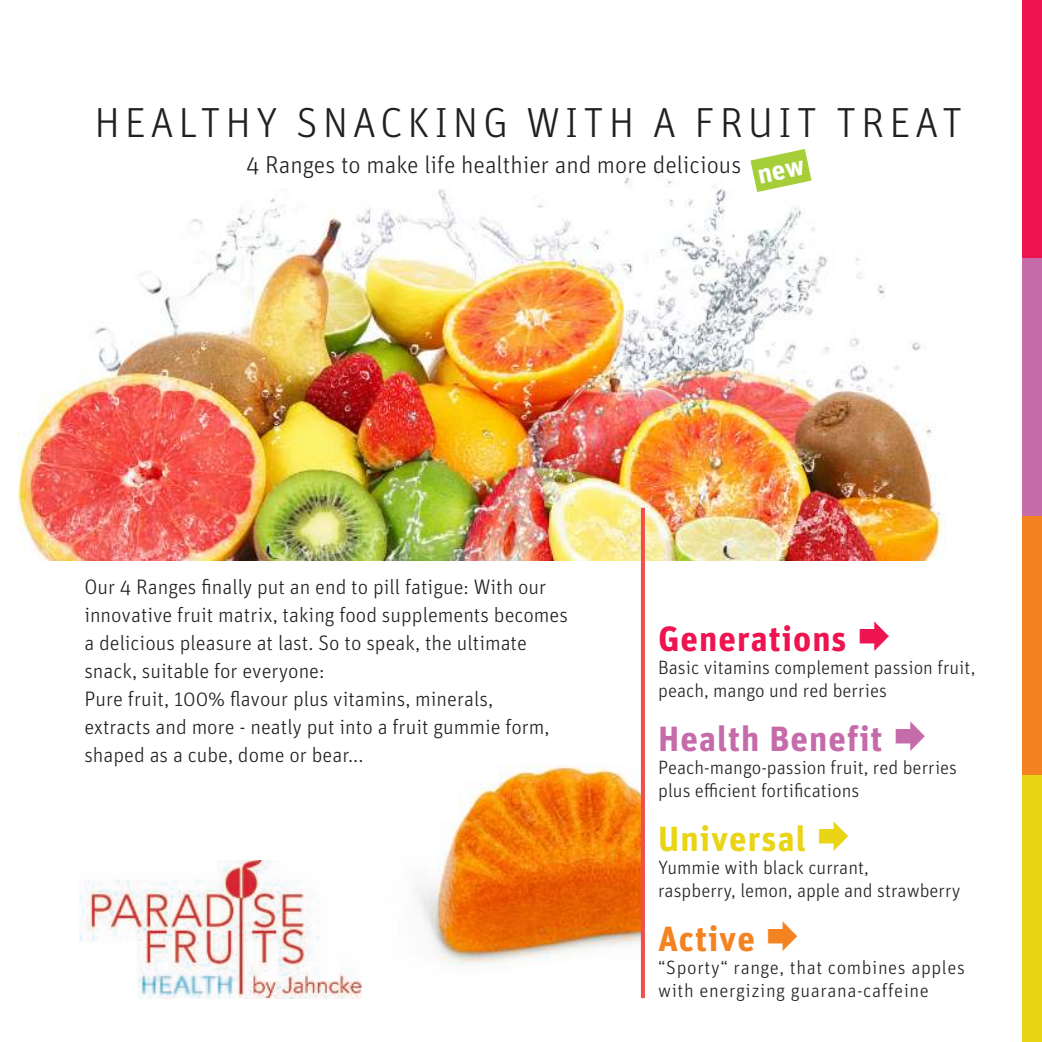
<style>
.page{position:relative;width:1042px;height:1042px;background:#fff}
.page>*{position:absolute;margin:0;border:0;box-sizing:border-box;transform-origin:0 0}
.t1{font:300 42px "Unit OT";letter-spacing:.11em;color:#231f20}
.t2{font:700 35px "Unit OT";letter-spacing:.03em;color:#c66baa}
.t3{font:700 35px "Unit OT";letter-spacing:.03em;color:#ed1450}
.t4{font:700 35px "Unit OT";letter-spacing:.03em;color:#e9d416}
.t5{font:700 35px "Unit OT";letter-spacing:.03em;color:#f58220}
.t6{font:300 24.5px "Unit Pro";color:#231f20}
.t7{font:300 21px/28px "Unit OT";color:#231f20}
.t8{font:300 19.25px/23.1px "Unit Pro";color:#231f20}
.t9{font:300 19.25px/23.1px "Unit Pro";letter-spacing:.03em;color:#231f20}
</style>
<div class="page">
<img style="left:79px;top:860px;width:282px;height:139px">
<img style="left:17px;top:167px;width:930px;height:393px">
<img style="left:418px;top:764px;width:223px;height:215px">
<div style="left:1022px;top:0;width:20px;height:258px;background:#ed1450"></div>
<div style="left:1022px;top:258px;width:20px;height:268px;background:#c66baa"></div>
<div style="left:1022px;top:774px;width:20px;height:268px;background:#e9d416"></div>
<div style="left:1022px;top:516px;width:20px;height:258px;background:#f58220"></div>
<hr style="left:641px;top:508px;width:4px;height:490px;background:#ef4f4f">
<svg style="left:750px;top:149px;width:61px;height:43px"></svg>
<h1 class="t1" style="left:94px;top:105px;width:869px">HEALTHY SNACKING WITH A FRUIT TREAT</h1>
<p class="t6" style="left:246px;top:156px;width:497px">4 Ranges to make life healthier and more delicious</p>
<p class="t7" style="left:84px;top:574px;width:485px">Our 4 Ranges finally put an end to pill fatigue: With our innovative fruit matrix, taking food supplements becomes a delicious pleasure at last. So to speak, the ultimate snack, suitable for everyone:<br>Pure fruit, 100% flavour plus vitamins, minerals,<br>extracts and more - neatly put into a fruit gummie form, shaped as a cube, dome or bear...</p>
<h2 class="t3" style="left:658px;top:619px;width:190px">Generations</h2>
<p class="t8" style="left:658px;top:658px;width:319px">Basic vitamins complement passion fruit, peach, mango und red berries</p>
<h2 class="t2" style="left:658px;top:718px;width:226px">Health Benefit</h2>
<p class="t8" style="left:658px;top:758px;width:300px">Peach-mango-passion fruit, red berries plus efficient fortifications</p>
<h2 class="t4" style="left:658px;top:818px;width:149px">Universal</h2>
<p class="t8" style="left:658px;top:857px;width:304px">Yummie with black currant,<br>raspberry, lemon, apple and strawberry</p>
<h2 class="t5" style="left:658px;top:918px;width:98px">Active</h2>
<p class="t9" style="left:658px;top:957px;width:308px">“Sporty“ range, that combines apples with energizing guarana-caffeine</p>
</div>
